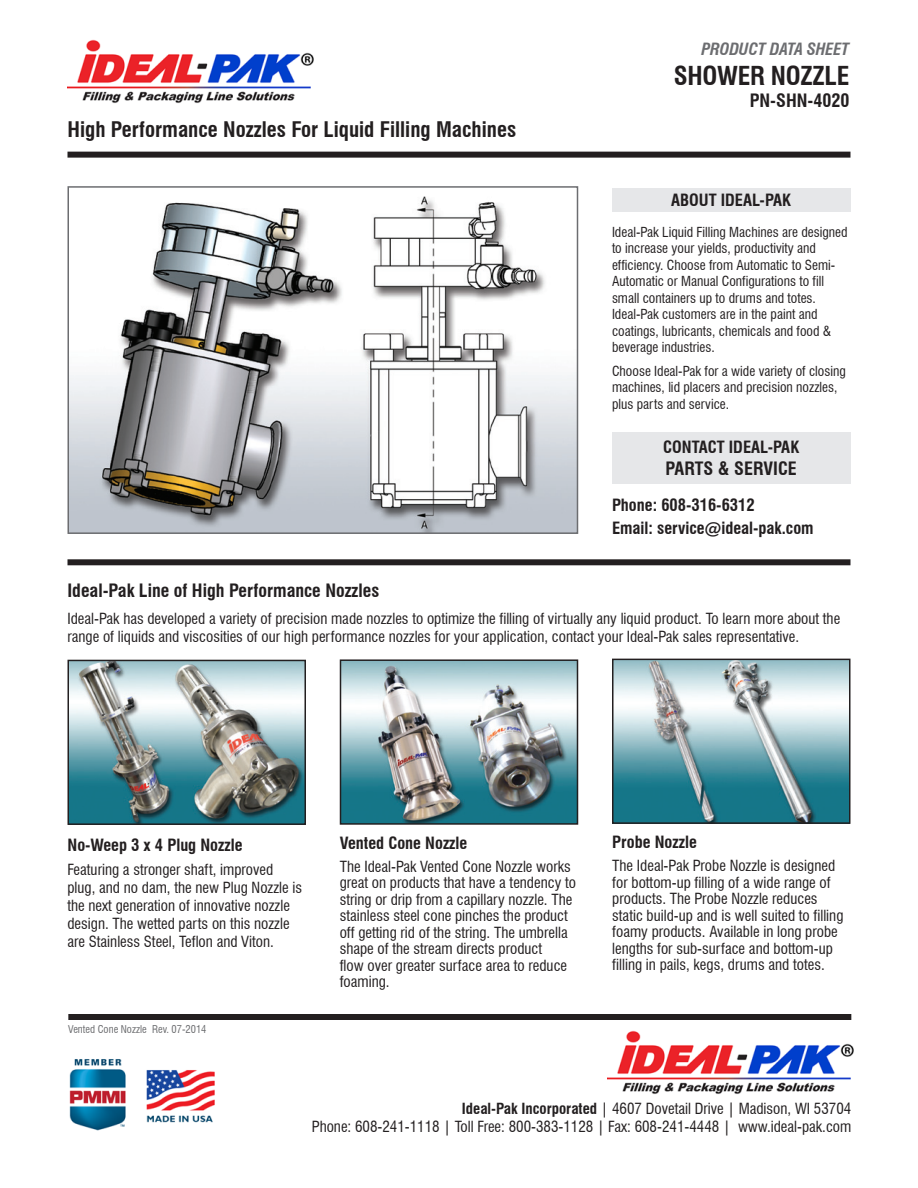
<style>
.page{position:relative;width:918px;height:1188px;background:#fff}
.page>*{position:absolute;margin:0;border:0;box-sizing:border-box;transform-origin:0 0}
.t1{font:700 condensed 25.5px "Swiss 721 BT";letter-spacing:-.01em;color:#231f20}
.t2{font:700 condensed 21px "Swiss 721 BT";color:#231f20}
.t3{font:700 condensed 18px "Swiss 721 BT";color:#231f20}
.t4{font:700 condensed 16.5px "Swiss 721 BT";color:#231f20}
.t5{font:italic 700 condensed 16.5px "Swiss 721 BT";letter-spacing:-.01em;color:#6c6d70}
.t6{font:condensed 15px/16.5px "Swiss 721 BT";color:#231f20}
.t7{font:condensed 13.5px/16.5px "Swiss 721 BT";color:#231f20}
.t8{font:condensed 10.5px "Swiss 721 BT";color:#6c6d70}
.s1{font-weight:700}
</style>
<div class="page">
<div style="left:68px;top:1014px;width:783px;height:6px;background:#231f20"></div>
<img style="left:608px;top:1030px;width:246px;height:64px">
<img style="left:69px;top:1059px;width:146px;height:72px">
<img style="left:67px;top:39px;width:247px;height:64px">
<div style="left:68px;top:152px;width:782px;height:6px;background:#231f20"></div>
<div style="left:68px;top:559px;width:782px;height:6px;background:#231f20"></div>
<img style="left:71px;top:663px;width:232px;height:159px">
<div style="left:68px;top:660px;width:238px;height:165px;border:2px solid #231f20"></div>
<img style="left:615px;top:662px;width:232px;height:159px">
<div style="left:612px;top:659px;width:238px;height:165px;border:2px solid #231f20"></div>
<img style="left:71px;top:196px;width:504px;height:335px">
<div style="left:68px;top:186px;width:510px;height:348px;border:2px solid #6c6d70"></div>
<div style="left:612px;top:188px;width:238px;height:23px;background:#e6e7e9"></div>
<div style="left:612px;top:432px;width:238px;height:52px;background:#e6e7e9"></div>
<img style="left:343px;top:662px;width:232px;height:160px">
<div style="left:340px;top:659px;width:238px;height:166px;border:2px solid #231f20"></div>
<p class="t2" style="left:68px;top:117px;width:450px">High Performance Nozzles For Liquid Filling Machines</p>
<p class="t3" style="left:68px;top:579px;width:313px">Ideal-Pak Line of High Performance Nozzles</p>
<p class="t5" style="left:701px;top:40px;width:150px">PRODUCT DATA SHEET</p>
<p class="t1" style="left:674px;top:61px;width:177px">SHOWER NOZZLE</p>
<p class="t3" style="left:750px;top:90px;width:101px">PN-SHN-4020</p>
<p class="t4" style="left:671px;top:190px;width:122px">ABOUT IDEAL-PAK</p>
<p class="t7" style="left:612px;top:224px;width:237px">Ideal-Pak Liquid Filling Machines are designed to increase your yields, productivity and efficiency. Choose from Automatic to Semi-Automatic or Manual Configurations to fill small containers up to drums and totes.<br>Ideal-Pak customers are in the paint and coatings, lubricants, chemicals and food &amp; beverage industries.</p>
<p class="t7" style="left:612px;top:362px;width:235px">Choose Ideal-Pak for a wide variety of closing machines, lid placers and precision nozzles, plus parts and service.</p>
<p class="t4" style="left:663px;top:437px;width:138px">CONTACT IDEAL-PAK</p>
<p class="t3" style="left:666px;top:458px;width:133px">PARTS &amp; SERVICE</p>
<p class="t4" style="left:612px;top:495px;width:144px">Phone: 608-316-6312</p>
<p class="t4" style="left:612px;top:518px;width:203px">Email: service@ideal-pak.com</p>
<p class="t6" style="left:68px;top:610px;width:774px;line-height:18px">Ideal-Pak has developed a variety of precision made nozzles to optimize the filling of virtually any liquid product. To learn more about the range of liquids and viscosities of our high performance nozzles for your application, contact your Ideal-Pak sales representative.</p>
<p class="t4" style="left:68px;top:835px;width:177px">No-Weep 3 x 4 Plug Nozzle</p>
<p class="t6" style="left:68px;top:861px;width:236px;line-height:18px">Featuring a stronger shaft, improved plug, and no dam, the new Plug Nozzle is the next generation of innovative nozzle design. The wetted parts on this nozzle are Stainless Steel, Teflon and Viton.</p>
<p class="t8" style="left:68px;top:1023px;width:140px">Vented Cone Nozzle Rev. 07-2014</p>
<p class="t4" style="left:340px;top:833px;width:129px">Vented Cone Nozzle</p>
<p class="t6" style="left:340px;top:858px;width:238px">The Ideal-Pak Vented Cone Nozzle works great on products that have a tendency to string or drip from a capillary nozzle. The stainless steel cone pinches the product off getting rid of the string. The umbrella shape of the stream directs product<br>flow over greater surface area to reduce foaming.</p>
<p class="t4" style="left:612px;top:832px;width:86px">Probe Nozzle</p>
<p class="t6" style="left:612px;top:858px;width:233px">The Ideal-Pak Probe Nozzle is designed for bottom-up filling of a wide range of products. The Probe Nozzle reduces static build-up and is well suited to filling foamy products. Available in long probe lengths for sub-surface and bottom-up filling in pails, kegs, drums and totes.</p>
<p class="t6" style="left:462px;top:1100px;width:391px"><span class="s1">Ideal-Pak Incorporated</span> | 4607 Dovetail Drive | Madison, WI 53704</p>
<p class="t6" style="left:312px;top:1118px;width:541px">Phone: 608-241-1118 | Toll Free: 800-383-1128 | Fax: 608-241-4448 | www.ideal-pak.com</p>
</div>
